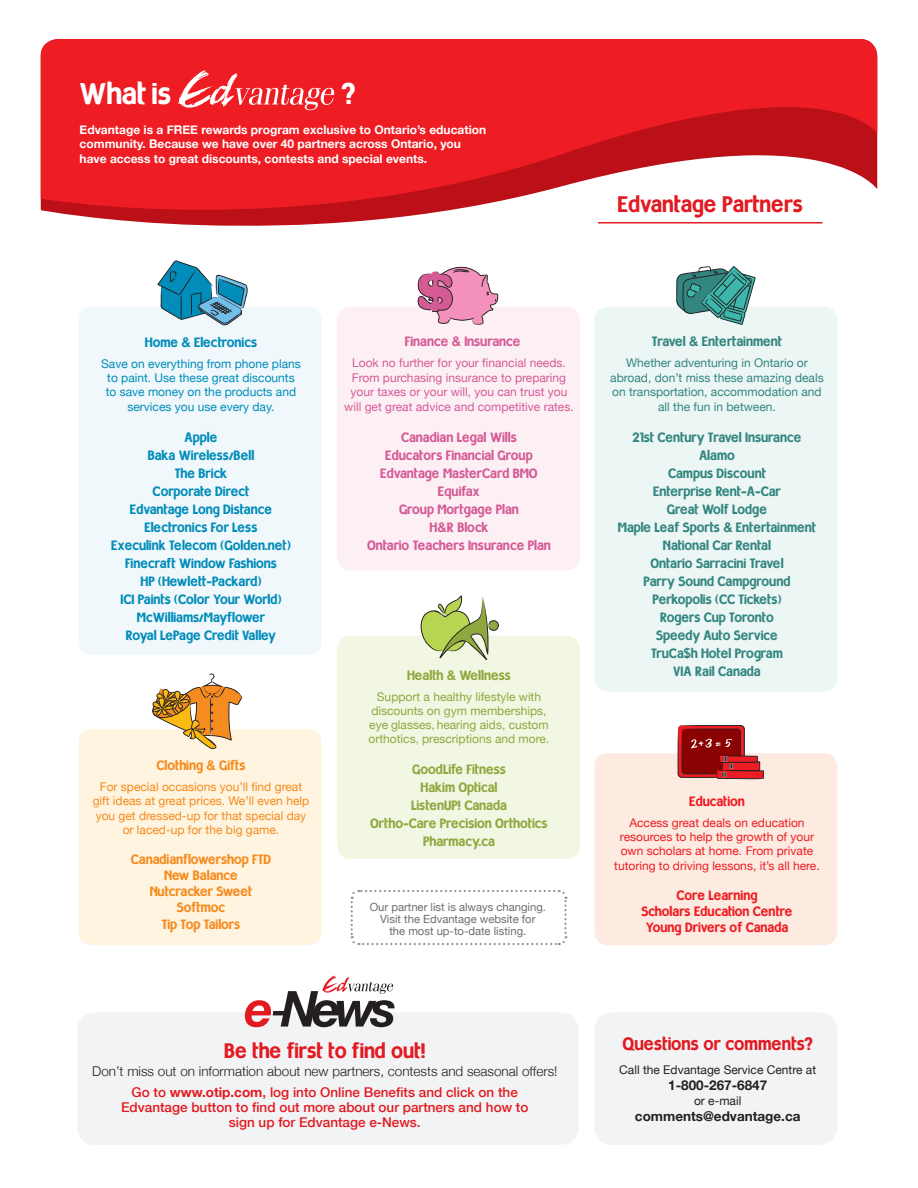
<style>
.page{position:relative;width:918px;height:1188px;background:#fff}
.page>*{position:absolute;margin:0;border:0;box-sizing:border-box;transform-origin:0 0}
.t1{font:30px "Milocha";color:#fff}
.t2{font:22.5px "Milocha";color:#e21a21}
.t3{font:21px "Milocha";color:#e21a21}
.t4{font:18px "Milocha";color:#e21a21}
.t5{font:13.5px "Milocha";color:#338680}
.t6{font:13.5px "Milocha";color:#018cb9}
.t7{font:13.5px "Milocha";color:#d55b95}
.t8{font:500 13.5px/15px "Helvetica Neue";color:#e21a21;text-align:center}
.t9{font:13.5px "Milocha";color:#8fa83f}
.t10{font:13.5px "Milocha";color:#f68b1f}
.t11{font:300 13.5px "Helvetica Neue";color:#231f20}
.t12{font:13.5px "Milocha";color:#ee1d23}
.t13{font:700 13.5px "Helvetica Neue";color:#231f20}
.t14{font:700 12px/14.4px "Helvetica Neue";color:#fff}
.t15{font:12px/14.4px "Helvetica Neue";color:#d55b95;text-align:center}
.t16{font:12px/14.4px "Helvetica Neue";color:#f68b1f;text-align:center}
.t17{font:12px/14.4px "Helvetica Neue";color:#ee1d23;text-align:center}
.t18{font:12px/14.1px "Helvetica Neue";color:#8fa83f;text-align:center}
.t19{font:12px/14.4px "Helvetica Neue";color:#338680;text-align:center}
.t20{font:12px/14.4px "Helvetica Neue";color:#018cb9;text-align:center}
.t21{font:12px "Helvetica Neue";color:#231f20}
.t22{font:11.25px/12px "Helvetica Neue";color:#6c6d70;text-align:center}
.s1{font-family:"Alte Haas Grotesk Bold"}
.s2{font-family:"Hobo Std";font-size:12px}
.s3{font-weight:700}
</style>
<div class="page">
<div style="left:77px;top:1012px;width:502px;height:133px;background:#f2f3f4;border-radius:18px"></div>
<div style="left:594px;top:1012px;width:243px;height:133px;background:#f2f3f4;border-radius:18px"></div>
<svg style="left:40px;top:39px;width:838px;height:187px;fill:#ee1d23"></svg>
<hr style="left:598px;top:222px;width:224px;height:2px;background:#e21a21">
<div style="left:79px;top:307px;width:243px;height:348px;background:#f0f8fc;border-radius:14px"></div>
<div style="left:594px;top:307px;width:243px;height:385px;background:#ecf6f4;border-radius:14px"></div>
<div style="left:594px;top:753px;width:243px;height:192px;background:#fdeae0;border-radius:14px"></div>
<div style="left:79px;top:729px;width:243px;height:216px;background:#fef4df;border-radius:14px"></div>
<div style="left:337px;top:636px;width:243px;height:223px;background:#f2f7e3;border-radius:14px"></div>
<div style="left:337px;top:307px;width:243px;height:263px;background:#fdf0f5;border-radius:14px"></div>
<svg style="left:676px;top:266px;width:80px;height:59px"></svg>
<svg style="left:152px;top:673px;width:90px;height:76px"></svg>
<svg style="left:677px;top:725px;width:87px;height:54px"></svg>
<svg style="left:418px;top:267px;width:80px;height:58px"></svg>
<svg style="left:421px;top:595px;width:78px;height:64px"></svg>
<svg style="left:158px;top:260px;width:90px;height:65px"></svg>
<svg style="left:350px;top:890px;width:218px;height:56px"></svg>
<svg style="left:245px;top:976px;width:150px;height:51px"></svg>
<svg style="left:178px;top:70px;width:156px;height:40px;background:#f14b50"></svg>
<p class="t1" style="left:80px;top:76px;width:93px">What is</p>
<p class="t1" style="left:341px;top:76px;width:15px">?</p>
<p class="t14" style="left:80px;top:122px;width:408px">Edvantage is a FREE rewards program exclusive to Ontario’s education community. Because we have over 40 partners across Ontario, you have access to great discounts, contests and special events.</p>
<p class="t2" style="left:618px;top:191px;width:187px">Edvantage Partners</p>
<p class="t6" style="left:145px;top:334px;width:114px">Home <span class="s1">&amp;</span> Electronics</p>
<p class="t20" style="left:101px;top:356px;width:201px">Save on everything from phone plans to paint. Use these great discounts to save money on the products and services you use every day.</p>
<p class="t6" style="left:185px;top:430px;width:34px">Apple</p>
<p class="t6" style="left:148px;top:448px;width:108px">Baka Wireless/Bell</p>
<p class="t6" style="left:175px;top:466px;width:54px">The Brick</p>
<p class="t6" style="left:153px;top:484px;width:98px">Corporate Direct</p>
<p class="t6" style="left:130px;top:502px;width:144px">Edvantage Long Distance</p>
<p class="t6" style="left:145px;top:520px;width:114px">Electronics For Less</p>
<p class="t6" style="left:111px;top:538px;width:181px">Execulink Telecom (Golden.net)</p>
<p class="t6" style="left:125px;top:556px;width:153px">Finecraft Window Fashions</p>
<p class="t6" style="left:140px;top:574px;width:123px">HP (Hewlett-Packard)</p>
<p class="t6" style="left:120px;top:592px;width:163px">ICI Paints (Color Your World)</p>
<p class="t6" style="left:137px;top:610px;width:130px">McWilliams/Mayflower</p>
<p class="t6" style="left:126px;top:628px;width:152px">Royal LePage Credit Valley</p>
<p class="t10" style="left:157px;top:757px;width:90px">Clothing <span class="s1">&amp;</span> Gifts</p>
<p class="t16" style="left:93px;top:779px;width:218px">For special occasions you’ll find great gift ideas at great prices. We’ll even help you get dressed-up for that special day or laced-up for the big game.</p>
<p class="t10" style="left:131px;top:851px;width:142px">Canadianflowershop FTD</p>
<p class="t10" style="left:164px;top:867px;width:75px">New Balance</p>
<p class="t10" style="left:150px;top:883px;width:104px">Nutcracker Sweet</p>
<p class="t10" style="left:177px;top:900px;width:50px">Softmoc</p>
<p class="t10" style="left:162px;top:916px;width:80px">Tip Top Tailors</p>
<p class="t7" style="left:405px;top:334px;width:117px">Finance <span class="s1">&amp;</span> Insurance</p>
<p class="t15" style="left:344px;top:356px;width:231px">Look no further for your financial needs.<br>From purchasing insurance to preparing your taxes or your will, you can trust you will get great advice and competitive rates.</p>
<p class="t7" style="left:401px;top:429px;width:117px">Canadian Legal Wills</p>
<p class="t7" style="left:385px;top:447px;width:149px">Educators Financial Group</p>
<p class="t7" style="left:380px;top:465px;width:159px">Edvantage MasterCard BMO</p>
<p class="t7" style="left:438px;top:483px;width:44px">Equifax</p>
<p class="t7" style="left:399px;top:501px;width:121px">Group Mortgage Plan</p>
<p class="t7" style="left:429px;top:519px;width:61px">H<span class="s1">&amp;</span>R Block</p>
<p class="t7" style="left:367px;top:537px;width:185px">Ontario Teachers Insurance Plan</p>
<p class="t9" style="left:407px;top:667px;width:105px">Health <span class="s1">&amp;</span> Wellness</p>
<p class="t18" style="left:369px;top:689px;width:182px">Support a healthy lifestyle with discounts on gym memberships, eye glasses, hearing aids, custom orthotics, prescriptions and more.</p>
<p class="t9" style="left:412px;top:762px;width:95px">GoodLife Fitness</p>
<p class="t9" style="left:420px;top:780px;width:79px">Hakim Optical</p>
<p class="t9" style="left:411px;top:798px;width:97px">ListenUP! Canada</p>
<p class="t9" style="left:370px;top:816px;width:179px">Ortho-Care Precision Orthotics</p>
<p class="t9" style="left:423px;top:834px;width:73px">Pharmacy.ca</p>
<p class="t22" style="left:370px;top:901px;width:178px">Our partner list is always changing.<br>Visit the Edvantage website for<br>the most up-to-date listing.</p>
<p class="t5" style="left:652px;top:334px;width:132px">Travel <span class="s1">&amp;</span> Entertainment</p>
<p class="t19" style="left:610px;top:356px;width:215px">Whether adventuring in Ontario or abroad, don’t miss these amazing deals on transportation, accommodation and all the fun in between.</p>
<p class="t5" style="left:633px;top:429px;width:170px">21st Century Travel Insurance</p>
<p class="t5" style="left:699px;top:447px;width:37px">Alamo</p>
<p class="t5" style="left:668px;top:465px;width:99px">Campus Discount</p>
<p class="t5" style="left:653px;top:483px;width:129px">Enterprise Rent-A-Car</p>
<p class="t5" style="left:667px;top:501px;width:102px">Great Wolf Lodge</p>
<p class="t5" style="left:618px;top:519px;width:200px">Maple Leaf Sports <span class="s1">&amp;</span> Entertainment</p>
<p class="t5" style="left:663px;top:537px;width:110px">National Car Rental</p>
<p class="t5" style="left:650px;top:555px;width:135px">Ontario Sarracini Travel</p>
<p class="t5" style="left:644px;top:573px;width:148px">Parry Sound Campground</p>
<p class="t5" style="left:653px;top:591px;width:130px">Perkopolis (CC Tickets)</p>
<p class="t5" style="left:660px;top:609px;width:115px">Rogers Cup Toronto</p>
<p class="t5" style="left:656px;top:627px;width:123px">Speedy Auto Service</p>
<p class="t5" style="left:651px;top:645px;width:133px">TruCa<span class="s2">$</span>h Hotel Program</p>
<p class="t5" style="left:673px;top:663px;width:89px">VIA Rail Canada</p>
<p class="t12" style="left:689px;top:793px;width:57px">Education</p>
<p class="t17" style="left:614px;top:815px;width:207px">Access great deals on education resources to help the growth of your own scholars at home. From private tutoring to driving lessons, it’s all here.</p>
<p class="t12" style="left:677px;top:887px;width:82px">Core Learning</p>
<p class="t12" style="left:641px;top:903px;width:153px">Scholars Education Centre</p>
<p class="t12" style="left:646px;top:919px;width:144px">Young Drivers of Canada</p>
<p class="t3" style="left:224px;top:1038px;width:203px">Be the first to find out!</p>
<p class="t11" style="left:92px;top:1063px;width:467px">Don’t miss out on information about new partners, contests and seasonal offers!</p>
<p class="t8" style="left:121px;top:1085px;width:409px">Go to <span class="s3">www.otip.com</span>, log into Online Benefits and click on the<br>Edvantage button to find out more about our partners and how to sign up for Edvantage e-News.</p>
<p class="t4" style="left:623px;top:1033px;width:192px">Questions or comments?</p>
<p class="t21" style="left:619px;top:1062px;width:198px">Call the Edvantage Service Centre at</p>
<p class="t13" style="left:668px;top:1077px;width:101px">1-800-267-6847</p>
<p class="t21" style="left:694px;top:1093px;width:49px">or e-mail</p>
<p class="t13" style="left:635px;top:1108px;width:167px">comments@edvantage.ca</p>
</div>
